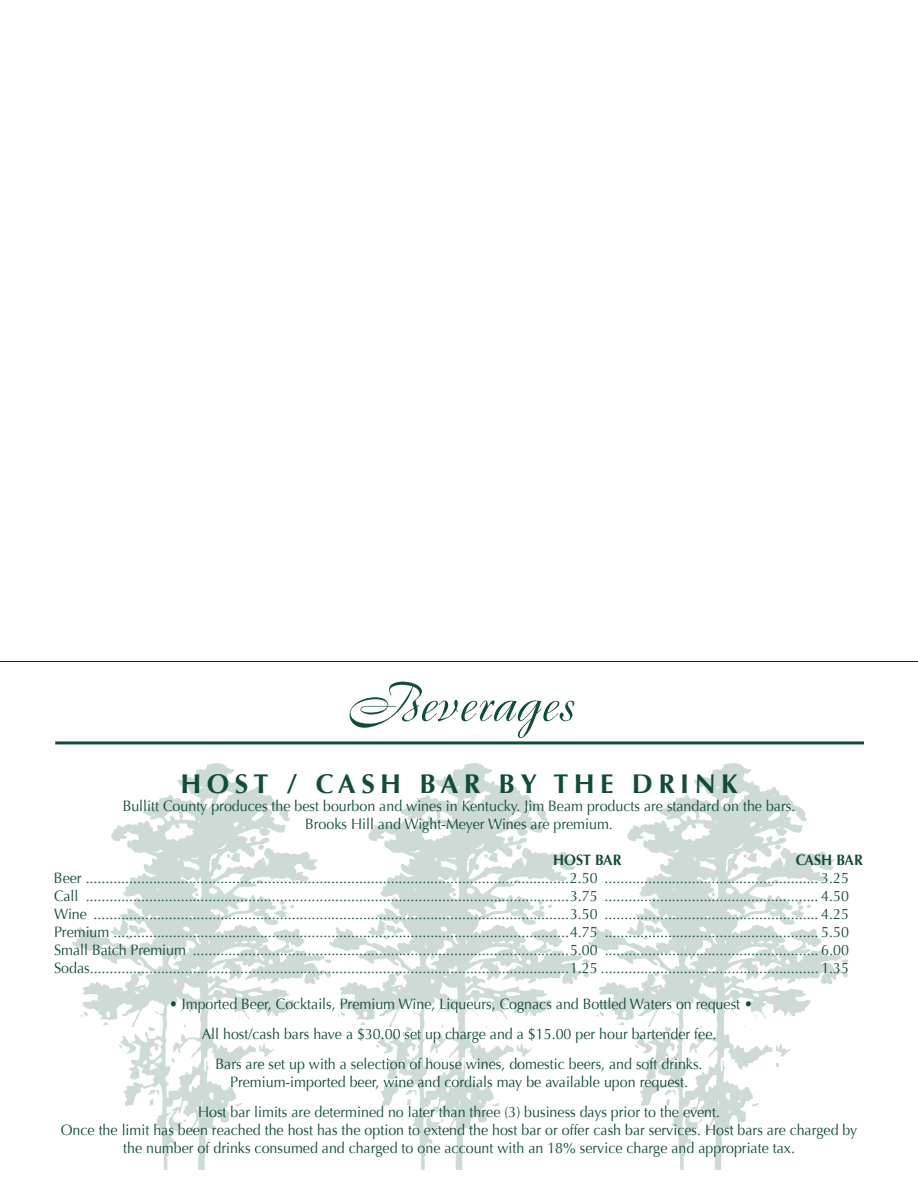
<style>
.page{position:relative;width:918px;height:1188px;background:#fff}
.page>*{position:absolute;margin:0;border:0;box-sizing:border-box;transform-origin:0 0}
.t1{font:54px "Boulevard";color:#104b3c}
.t2{font:700 27px "Optima";letter-spacing:.18em;color:#104b3c}
.t3{font:15px/18px "Optima";color:#104b3c;text-align:center;scale:.95 1}
.t4{font:700 15px "Optima";color:#104b3c;scale:.95 1}
</style>
<div class="page">
<img style="left:72px;top:763px;width:257px;height:407px">
<img style="left:329px;top:763px;width:519px;height:407px">
<hr style="left:55px;top:741px;width:809px;height:3px;background:#104b3c">
<hr style="left:0;top:661px;width:918px;height:1px;background:#231f20">
<h1 class="t1" style="left:346px;top:668px;width:229px">Beverages</h1>
<h2 class="t2" style="left:180px;top:768px;width:48px">HOST</h2>
<h2 class="t2" style="left:287px;top:768px;width:73px">/ CASH</h2>
<h2 class="t2" style="left:420px;top:768px;width:42px">BAR</h2>
<h2 class="t2" style="left:499px;top:768px;width:76px">BY THE</h2>
<h2 class="t2" style="left:632px;top:768px;width:47px">DRINK</h2>
<p class="t3" style="left:123px;top:797px;width:710px">Bullitt County produces the best bourbon and wines in Kentucky. Jim Beam products are standard on the bars.<br>Brooks Hill and Wight-Meyer Wines are premium.</p>
<p class="t4" style="left:553px;top:851px;width:73px">HOST BAR</p>
<p class="t4" style="left:796px;top:851px;width:72px">CASH BAR</p>
<p class="t3" style="left:54px;top:869px;width:838px;text-align:justify">Beer ..........................................................................................................................2.50 ...................................................... 3.25<br>Call ..........................................................................................................................3.75 ...................................................... 4.50<br>Wine ........................................................................................................................3.50 ...................................................... 4.25<br>Premium ...................................................................................................................4.75 ...................................................... 5.50<br>Small Batch Premium ...............................................................................................5.00 ...................................................... 6.00<br>Sodas.........................................................................................................................1.25 ....................................................... 1.35</p>
<p class="t3" style="left:169px;top:989px;width:616px;line-height:30px">• Imported Beer, Cocktails, Premium Wine, Liqueurs, Cognacs and Bottled Waters on request •<br>All host/cash bars have a $30.00 set up charge and a $15.00 per hour bartender fee.<br>Bars are set up with a selection of house wines, domestic beers, and soft drinks.</p>
<p class="t3" style="left:198px;top:1067px;width:551px;line-height:30px">Premium-imported beer, wine and cordials may be available upon request.<br>Host bar limits are determined no later than three (3) business days prior to the event.</p>
<p class="t3" style="left:61px;top:1121px;width:840px">Once the limit has been reached the host has the option to extend the host bar or offer cash bar services. Host bars are charged by the number of drinks consumed and charged to one account with an 18% service charge and appropriate tax.</p>
</div>
